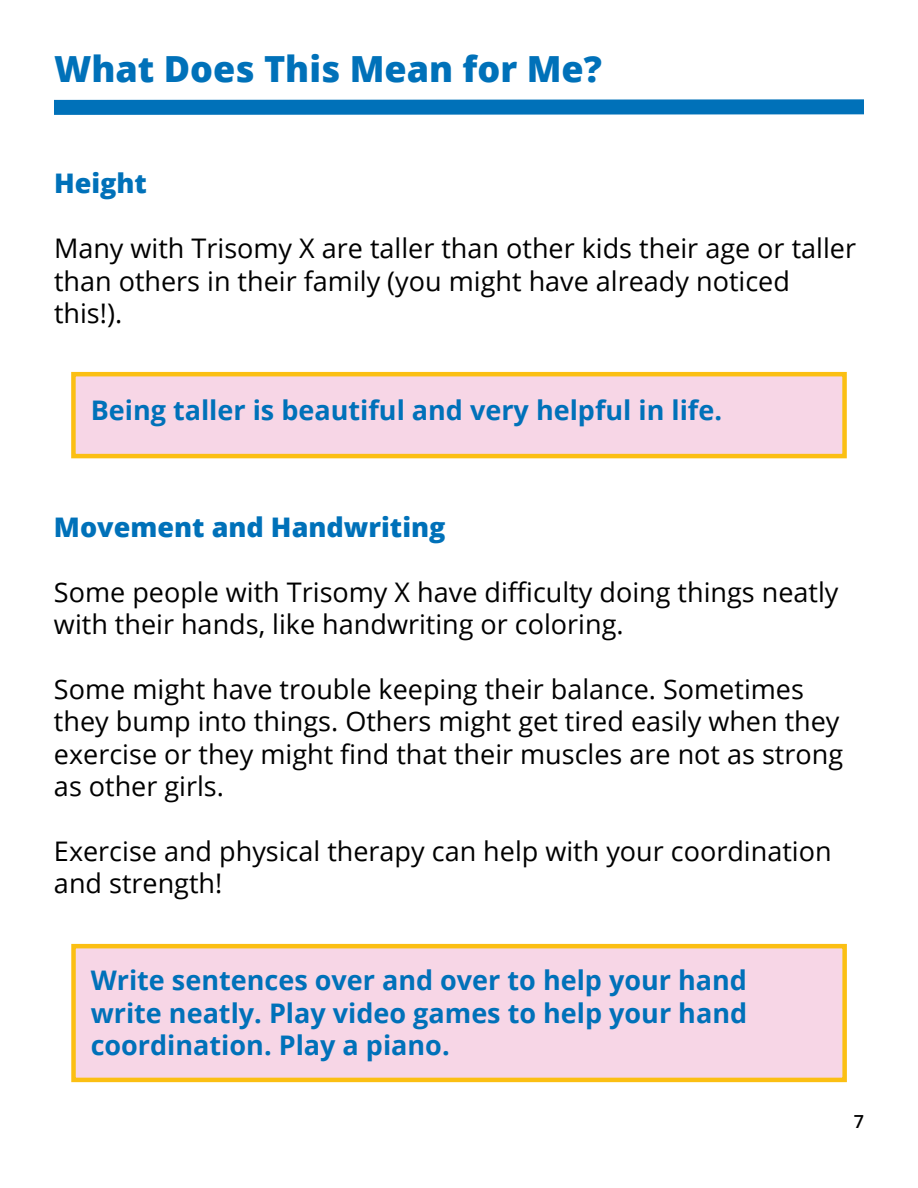
<style>
.page{position:relative;width:918px;height:1188px;background:#fff}
.page>*{position:absolute;margin:0;border:0;box-sizing:border-box;transform-origin:0 0}
.Heading_2{font:800 36px "Open Sans";color:#0071b9}
.Paragraph_Style_2{font:27px/32.4px "Open Sans";color:#000}
.Paragraph_Style_2-2{font:700 27px/32.4px "Open Sans";color:#0071b9;text-align:justify}
.Paragraph_Style_2-3{font:800 27px "Open Sans";color:#0071b9}
.Paragraph_Style_2-4{font:600 18px "Open Sans";color:#000}
</style>
<div class="page">
<svg style="left:54px;top:99px;width:810px;height:16px;background:#0f79bd"></svg>
<div style="left:71px;top:372px;width:776px;height:86px;background:#f7d6e6;border:4px solid #fbbf13"></div>
<div style="left:71px;top:944px;width:776px;height:138px;background:#f7d6e6;border:4px solid #fbbf13"></div>
<p class="Heading_2" style="left:54px;top:41px;width:549px">What Does This Mean for Me?</p>
<p class="Paragraph_Style_2-3" style="left:54px;top:163px;width:95px">Height</p>
<p class="Paragraph_Style_2" style="left:54px;top:232px;width:804px">Many with Trisomy X are taller than other kids their age or taller than others in their family (you might have already noticed this!).</p>
<p class="Paragraph_Style_2-2" style="left:91px;top:393px;width:633px">Being taller is beautiful and very helpful in life.</p>
<p class="Paragraph_Style_2-3" style="left:54px;top:507px;width:393px">Movement and Handwriting</p>
<p class="Paragraph_Style_2" style="left:54px;top:575px;width:786px">Some people with Trisomy X have difficulty doing things neatly with their hands, like handwriting or coloring.</p>
<p class="Paragraph_Style_2" style="left:54px;top:672px;width:791px">Some might have trouble keeping their balance. Sometimes they bump into things. Others might get tired easily when they exercise or they might find that their muscles are not as strong as other girls.</p>
<p class="Paragraph_Style_2" style="left:54px;top:834px;width:779px">Exercise and physical therapy can help with your coordination and strength!</p>
<p class="Paragraph_Style_2-2" style="left:91px;top:964px;width:658px">Write sentences over and over to help your hand write neatly. Play video games to help your hand coordination. Play a piano.</p>
<p class="Paragraph_Style_2-4" style="left:854px;top:1109px;width:12px">7</p>
</div>
